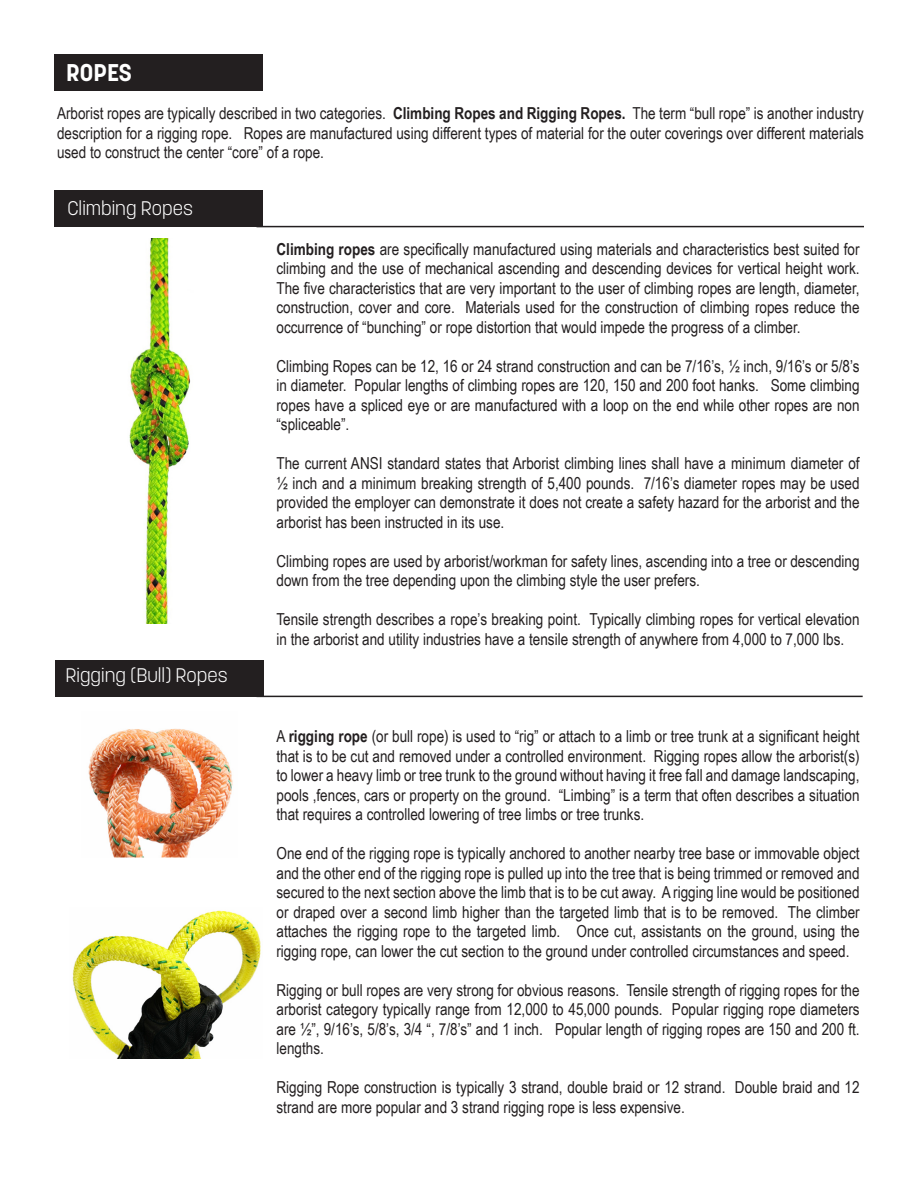
<style>
.page{position:relative;width:918px;height:1188px;background:#fff}
.page>*{position:absolute;margin:0;border:0;box-sizing:border-box;transform-origin:0 0}
.t1{font:700 24px "Korolev";color:#fff}
.t2{font:300 19.5px "Korolev";color:#fff}
.t3{font:16.5px/19.5px "Arial Narrow";color:#231f20;text-align:justify}
.s1{font-weight:700}
</style>
<div class="page">
<div style="left:54px;top:54px;width:208px;height:37px;background:#231f20"></div>
<div style="left:54px;top:191px;width:208px;height:36px;background:#231f20"></div>
<div style="left:56px;top:660px;width:208px;height:37px;background:#231f20"></div>
<img style="left:129px;top:238px;width:62px;height:385px">
<img style="left:88px;top:728px;width:145px;height:130px">
<img style="left:72px;top:910px;width:189px;height:148px">
<hr style="left:256px;top:226px;width:608px;height:1px;background:#231f20">
<hr style="left:256px;top:696px;width:607px;height:1px;background:#231f20">
<p class="t1" style="left:66px;top:58px;width:67px">ROPES</p>
<p class="t3" style="left:57px;top:103px;width:809px">Arborist ropes are typically described in two categories. <span class="s1">Climbing Ropes and Rigging Ropes.</span> The term “bull rope” is another industry description for a rigging rope. Ropes are manufactured using different types of material for the outer coverings over different materials used to construct the center “core” of a rope.</p>
<p class="t2" style="left:67px;top:195px;width:127px">Climbing Ropes</p>
<p class="t2" style="left:66px;top:662px;width:164px">Rigging (Bull) Ropes</p>
<p class="t3" style="left:276px;top:238px;width:585px"><span class="s1">Climbing ropes</span> are specifically manufactured using materials and characteristics best suited for climbing and the use of mechanical ascending and descending devices for vertical height work.<br>The five characteristics that are very important to the user of climbing ropes are length, diameter, construction, cover and core. Materials used for the construction of climbing ropes reduce the occurrence of “bunching” or rope distortion that would impede the progress of a climber.</p>
<p class="t3" style="left:276px;top:355px;width:585px">Climbing Ropes can be 12, 16 or 24 strand construction and can be 7/16’s, ½ inch, 9/16’s or 5/8’s in diameter. Popular lengths of climbing ropes are 120, 150 and 200 foot hanks. Some climbing ropes have a spliced eye or are manufactured with a loop on the end while other ropes are non “spliceable”.</p>
<p class="t3" style="left:276px;top:453px;width:585px">The current ANSI standard states that Arborist climbing lines shall have a minimum diameter of ½ inch and a minimum breaking strength of 5,400 pounds. 7/16’s diameter ropes may be used provided the employer can demonstrate it does not create a safety hazard for the arborist and the arborist has been instructed in its use.</p>
<p class="t3" style="left:276px;top:550px;width:585px">Climbing ropes are used by arborist/workman for safety lines, ascending into a tree or descending down from the tree depending upon the climbing style the user prefers.</p>
<p class="t3" style="left:276px;top:609px;width:585px">Tensile strength describes a rope’s breaking point. Typically climbing ropes for vertical elevation in the arborist and utility industries have a tensile strength of anywhere from 4,000 to 7,000 lbs.</p>
<p class="t3" style="left:276px;top:726px;width:585px">A <span class="s1">rigging rope</span> (or bull rope) is used to “rig” or attach to a limb or tree trunk at a significant height that is to be cut and removed under a controlled environment. Rigging ropes allow the arborist(s) to lower a heavy limb or tree trunk to the ground without having it free fall and damage landscaping, pools ,fences, cars or property on the ground. “Limbing” is a term that often describes a situation that requires a controlled lowering of tree limbs or tree trunks.</p>
<p class="t3" style="left:276px;top:843px;width:585px">One end of the rigging rope is typically anchored to another nearby tree base or immovable object and the other end of the rigging rope is pulled up into the tree that is being trimmed or removed and secured to the next section above the limb that is to be cut away. A rigging line would be positioned or draped over a second limb higher than the targeted limb that is to be removed. The climber attaches the rigging rope to the targeted limb. Once cut, assistants on the ground, using the rigging rope, can lower the cut section to the ground under controlled circumstances and speed.</p>
<p class="t3" style="left:276px;top:979px;width:585px">Rigging or bull ropes are very strong for obvious reasons. Tensile strength of rigging ropes for the arborist category typically range from 12,000 to 45,000 pounds. Popular rigging rope diameters are ½”, 9/16’s, 5/8’s, 3/4 “, 7/8’s” and 1 inch. Popular length of rigging ropes are 150 and 200 ft. lengths.</p>
<p class="t3" style="left:276px;top:1077px;width:585px">Rigging Rope construction is typically 3 strand, double braid or 12 strand. Double braid and 12 strand are more popular and 3 strand rigging rope is less expensive.</p>
</div>
